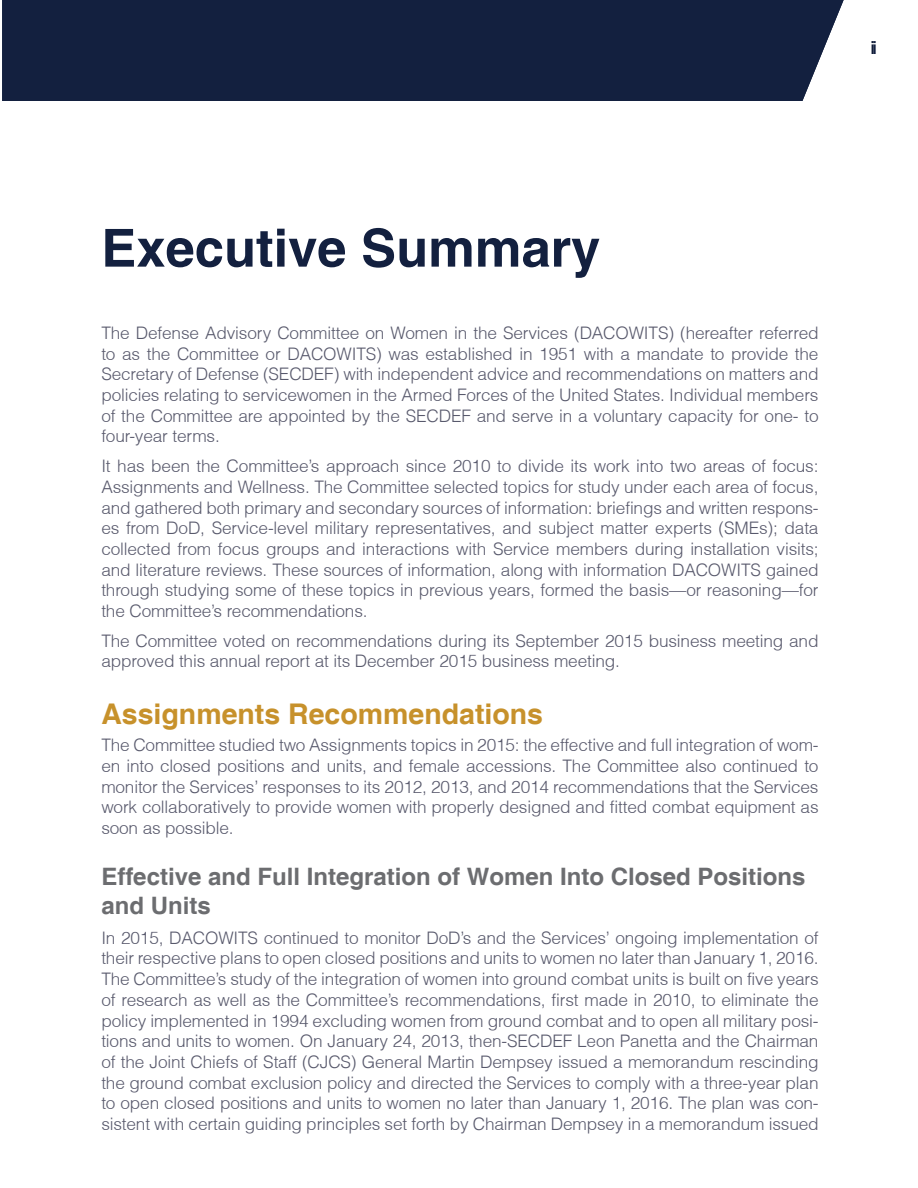
<style>
.page{position:relative;width:918px;height:1188px;background:#fff}
.page>*{position:absolute;margin:0;border:0;box-sizing:border-box;transform-origin:0 0}
.t1{font:700 52.5px "Helvetica";color:#13203f}
.t2{font:700 28.5px "Helvetica";color:#c7912b}
.t3{font:700 24px/28.8px "Helvetica";color:#6c6d70}
.t4{font:500 18px "Gotham Narrow";color:#0e1a35}
.t5{font:300 17.25px/20.7px "Helvetica";letter-spacing:-.01em;color:#58596c;text-align:justify}
.s1{color:#132040}
</style>
<div class="page">
<div style="left:2px;top:0;width:842px;height:101px;background:#13203f"></div>
<p class="t4" style="left:870px;top:36px;width:8px">i<span class="s1">i</span></p>
<h1 class="t1" style="left:101px;top:216px;width:500px">Executive Summary</h1>
<p class="t5" style="left:101px;top:322px;width:719px">The Defense Advisory Committee on Women in the Services (DACOWITS) (hereafter referred to as the Committee or DACOWITS) was established in 1951 with a mandate to provide the Secretary of Defense (SECDEF) with independent advice and recommendations on matters and policies relating to servicewomen in the Armed Forces of the United States. Individual members of the Committee are appointed by the SECDEF and serve in a voluntary capacity for one- to four-year terms.</p>
<p class="t5" style="left:101px;top:455px;width:719px">It has been the Committee’s approach since 2010 to divide its work into two areas of focus:<br>Assignments and Wellness. The Committee selected topics for study under each area of focus, and gathered both primary and secondary sources of information: briefings and written respons&shy;es from DoD, Service-level military representatives, and subject matter experts (SMEs); data collected from focus groups and interactions with Service members during installation visits; and literature reviews. These sources of information, along with information DACOWITS gained through studying some of these topics in previous years, formed the basis—or reasoning—for the Committee’s recommendations.</p>
<p class="t5" style="left:101px;top:630px;width:719px">The Committee voted on recommendations during its September 2015 business meeting and approved this annual report at its December 2015 business meeting.</p>
<h2 class="t2" style="left:101px;top:696px;width:443px">Assignments Recommendations</h2>
<p class="t5" style="left:101px;top:735px;width:719px">The Committee studied two Assignments topics in 2015: the effective and full integration of wom&shy;en into closed positions and units, and female accessions. The Committee also continued to monitor the Services’ responses to its 2012, 2013, and 2014 recommendations that the Services work collaboratively to provide women with properly designed and fitted combat equipment as soon as possible.</p>
<h3 class="t3" style="left:101px;top:864px;width:706px">Effective and Full Integration of Women Into Closed Positions and Units</h3>
<p class="t5" style="left:101px;top:927px;width:719px">In 2015, DACOWITS continued to monitor DoD’s and the Services’ ongoing implementation of their respective plans to open closed positions and units to women no later than January 1, 2016.<br>The Committee’s study of the integration of women into ground combat units is built on five years of research as well as the Committee’s recommendations, first made in 2010, to eliminate the policy implemented in 1994 excluding women from ground combat and to open all military posi&shy;tions and units to women. On January 24, 2013, then-SECDEF Leon Panetta and the Chairman of the Joint Chiefs of Staff (CJCS) General Martin Dempsey issued a memorandum rescinding the ground combat exclusion policy and directed the Services to comply with a three-year plan to open closed positions and units to women no later than January 1, 2016. The plan was con&shy;sistent with certain guiding principles set forth by Chairman Dempsey in a memorandum issued</p>
</div>
